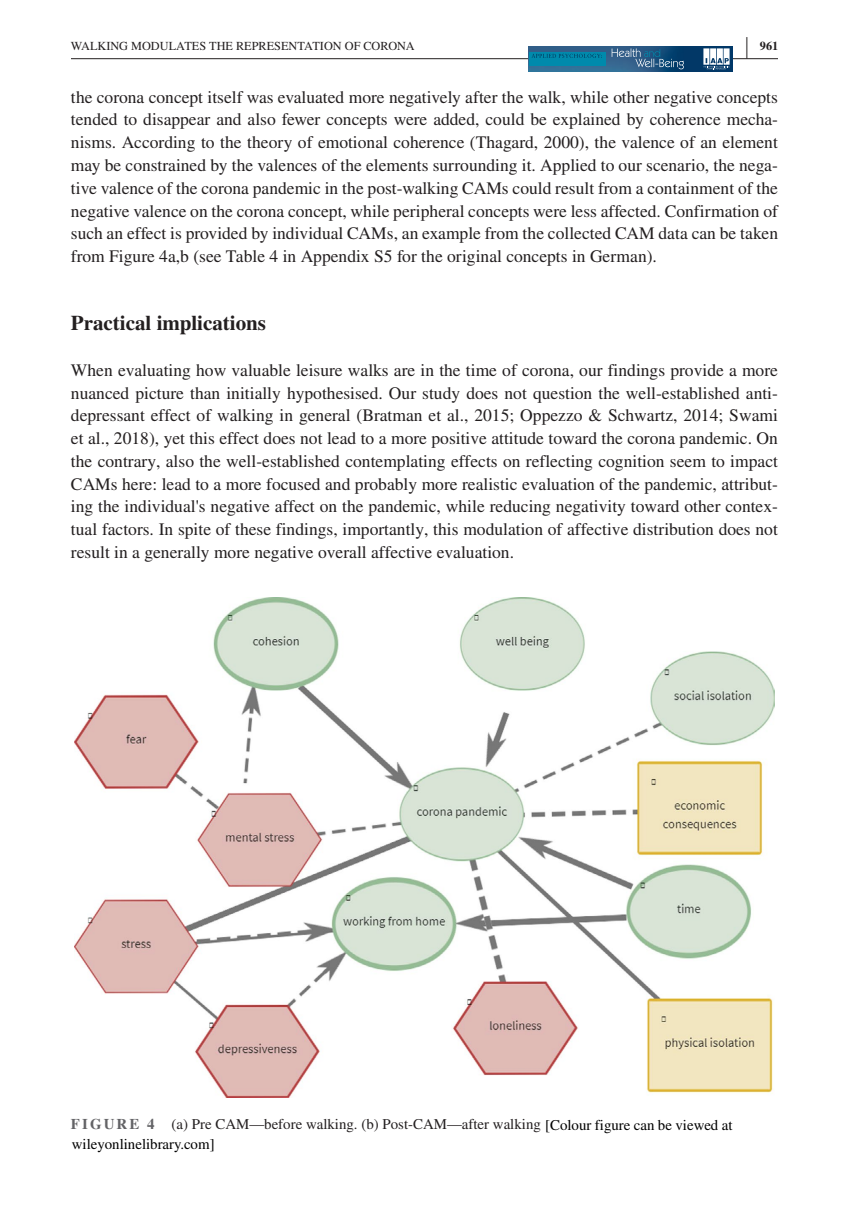
<style>
.page{position:relative;width:849px;height:1221px;background:#fff}
.page>*{position:absolute;margin:0;border:0;box-sizing:border-box;transform-origin:0 0}
.t1{font:700 30.28px "STIX";color:#231f20;scale:.36 1}
.t2{font:700 21px "STIX";color:#231f20}
.t3{font:17.5px/22.8px "STIX";color:#231f20;text-align:justify}
.t4{font:14.88px/20.5px "STIX";color:#000}
.t5{font:12.25px "STIX";color:#231f20}
.t6{font:700 12.25px "STIX";color:#231f20}
.s1{font-weight:700;color:#636366}
.s2{color:#231f20}
</style>
<div class="page">
<img style="left:74px;top:597px;width:700px;height:500px">
<hr style="left:71px;top:58px;width:706px;height:1px;background:#231f20">
<img style="left:528px;top:46px;width:204px;height:25px">
<svg style="left:611px;top:48px;width:72px;height:21px;background:#37668d"></svg>
<div style="left:528px;top:52px;width:77px;height:14px;background:#008aac"></div>
<svg style="left:531px;top:54px;width:70px;height:4px"></svg>
<svg style="left:703px;top:48px;width:26px;height:21px"></svg>
<p class="t5" style="left:71px;top:38px;width:345px">WALKING MODULATES THE REPRESENTATION OF CORONA</p>
<h1 class="t1" style="left:745px;top:30px;width:8px">|</h1>
<p class="t6" style="left:759px;top:39px;width:20px">961</p>
<p class="t3" style="left:71px;top:87px;width:708px">the corona concept itself was evaluated more negatively after the walk, while other negative concepts tended to disappear and also fewer concepts were added, could be explained by coherence mecha&shy;nisms. According to the theory of emotional coherence (Thagard, 2000), the valence of an element may be constrained by the valences of the elements surrounding it. Applied to our scenario, the nega&shy;tive valence of the corona pandemic in the post-walking CAMs could result from a containment of the negative valence on the corona concept, while peripheral concepts were less affected. Confirmation of such an effect is provided by individual CAMs, an example from the collected CAM data can be taken from Figure 4a,b (see Table 4 in Appendix S5 for the original concepts in German).</p>
<p class="t2" style="left:71px;top:311px;width:196px">Practical implications</p>
<p class="t3" style="left:71px;top:360px;width:708px">When evaluating how valuable leisure walks are in the time of corona, our findings provide a more nuanced picture than initially hypothesised. Our study does not question the well-established anti&shy;depressant effect of walking in general (Bratman et al., 2015; Oppezzo &amp; Schwartz, 2014; Swami et al., 2018), yet this effect does not lead to a more positive attitude toward the corona pandemic. On the contrary, also the well-established contemplating effects on reflecting cognition seem to impact CAMs here: lead to a more focused and probably more realistic evaluation of the pandemic, attribut&shy;ing the individual's negative affect on the pandemic, while reducing negativity toward other contex&shy;tual factors. In spite of these findings, importantly, this modulation of affective distribution does not result in a generally more negative overall affective evaluation.</p>
<p class="t4" style="left:71px;top:1114px;width:663px"><span class="s1">FIGURE 4</span> <span class="s2">(a) Pre CAM—before walking. (b) Post-CAM—after walking</span> [Colour figure can be viewed at wileyonlinelibrary.com]</p>
</div>
